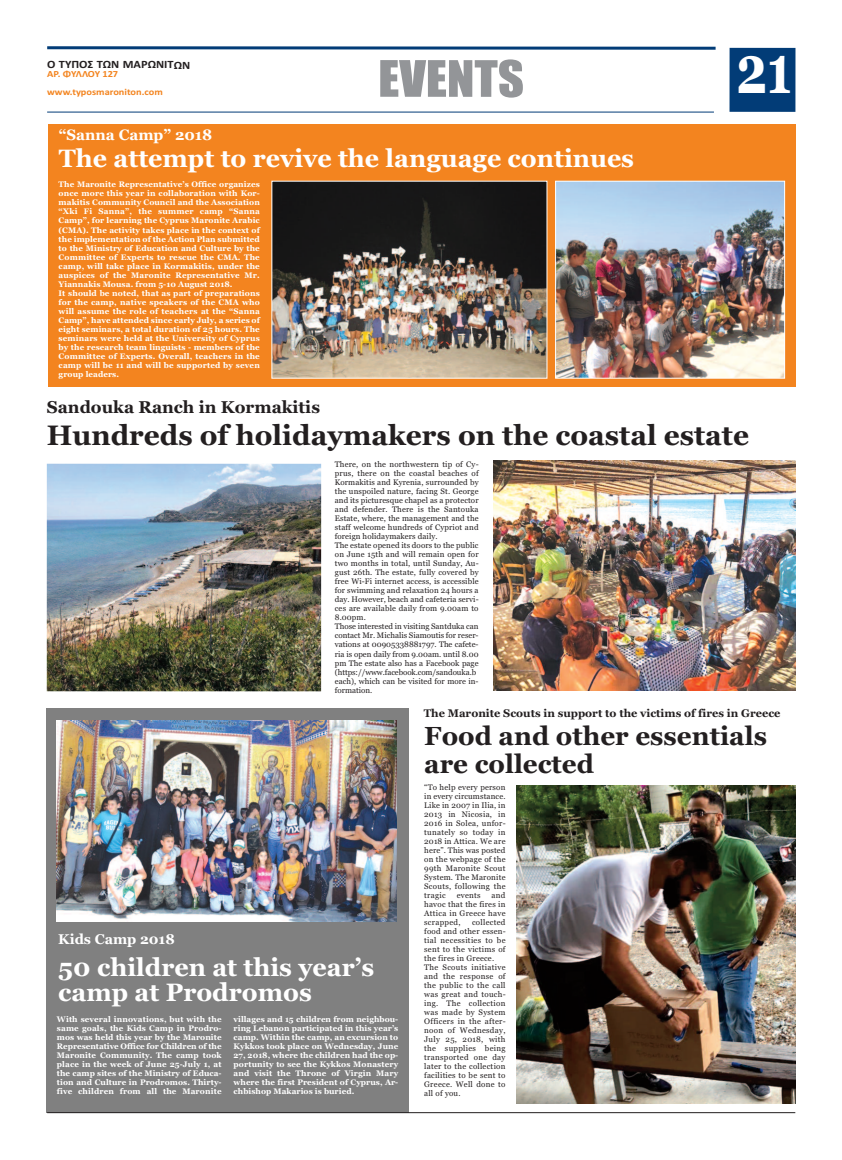
<style>
.page{position:relative;width:842px;height:1160px;background:#fff}
.page>*{position:absolute;margin:0;border:0;box-sizing:border-box;transform-origin:0 0}
.t1{font:700 68.6px "Georgia";color:#fff;scale:.72 1}
.t2{font:46.4px "Impact";color:#939598;scale:1.09 1}
.t3{font:700 28px "Georgia";color:#231f20}
.t4{font:700 26px/28px "Georgia";color:#231f20}
.t5{font:700 25px/24.1px "Georgia";color:#fff}
.t6{font:700 17px "Georgia";color:#231f20}
.t7{font:700 15px "Georgia";color:#fff}
.t8{font:700 14px "Georgia";color:#fff}
.t9{font:700 11.2px "Calibri";color:#231f20;scale:1.11 1}
.t10{font:700 11px "Georgia";color:#231f20}
.t11{font:700 9.4px/17.8px "Calibri";color:#f3841f;scale:1.11 1}
.t12{font:8px/9px "Georgia";letter-spacing:.02em;color:#231f20}
.t13{font:700 8px/9px "Georgia";letter-spacing:.01em;color:#fff;text-align:justify}
</style>
<div class="page">
<div style="left:729px;top:48px;width:66px;height:64px;background:#023c77"></div>
<svg style="left:47px;top:46px;width:669px;height:4px;background:#406c98"></svg>
<hr style="left:47px;top:112px;width:667px;height:1px;background:#023c77">
<div style="left:48px;top:124px;width:747px;height:263px;background:#f3841f"></div>
<img style="left:493px;top:460px;width:302px;height:230px">
<img style="left:47px;top:463px;width:274px;height:228px">
<div style="left:47px;top:708px;width:362px;height:404px;background:#808080"></div>
<hr style="left:47px;top:1111px;width:748px;height:1px;background:#231f20">
<img style="left:274px;top:183px;width:271px;height:193px">
<img style="left:557px;top:183px;width:226px;height:193px">
<div style="left:555px;top:181px;width:230px;height:197px;border:1px solid #fff"></div>
<img style="left:57px;top:720px;width:340px;height:201px">
<img style="left:517px;top:785px;width:278px;height:318px">
<h3 class="t9" style="left:47px;top:58px;width:130px">Ο ΤΥΠΟΣ ΤΩΝ ΜΑΡΩΝΙΤΩΝ</h3>
<p class="t11" style="left:47px;top:65px;width:106px">ΑΡ. ΦΥΛΛΟΥ 127 www.typosmaroniton.com</p>
<h2 class="t2" style="left:378px;top:54px;width:135px">EVENTS</h2>
<h1 class="t1" style="left:736px;top:29px;width:78px">21</h1>
<h3 class="t7" style="left:59px;top:126px;width:155px">“Sanna Camp” 2018</h3>
<h3 class="t5" style="left:59px;top:147px;width:577px">The attempt to revive the language continues</h3>
<p class="t13" style="left:59px;top:180px;width:203px;text-align:left">The Maronite Representative’s Office organizes once more this year in collaboration with Kor&shy;makitis Community Council and the Association “Xki Fi Sanna”, the summer camp “Sanna Camp”, for learning the Cyprus Maronite Arabic (CMA). The activity takes place in the context of the implementation of the Action Plan submitted to the Ministry of Education and Culture by the Committee of Experts to rescue the CMA. The camp, will take place in Kormakitis, under the auspices of the Maronite Representative Mr.<br>Yiannakis Mousa. from 5-10 August 2018.<br>It should be noted, that as part of preparations for the camp, native speakers of the CMA who will assume the role of teachers at the “Sanna Camp”, have attended since early July, a series of eight seminars, a total duration of 25 hours. The seminars were held at the University of Cyprus by the research team linguists - members of the Committee of Experts. Overall, teachers in the camp will be 11 and will be supported by seven group leaders.</p>
<h3 class="t6" style="left:47px;top:396px;width:275px">Sandouka Ranch in Kormakitis</h3>
<h3 class="t3" style="left:47px;top:418px;width:704px">Hundreds of holidaymakers on the coastal estate</h3>
<p class="t12" style="left:335px;top:460px;width:145px">There, on the northwestern tip of Cy&shy;prus, there on the coastal beaches of Kormakitis and Kyrenia, surrounded by the unspoiled nature, facing St. George and its picturesque chapel as a protector and defender. There is the Santouka Estate, where, the management and the staff welcome hundreds of Cypriot and foreign holidaymakers daily.<br>The estate opened its doors to the public on June 15th and will remain open for two months in total, until Sunday, Au&shy;gust 26th. The estate, fully covered by free Wi-Fi internet access, is accessible for swimming and relaxation 24 hours a day. However, beach and cafeteria servi&shy;ces are available daily from 9.00am to 8.00pm.<br>Those interested in visiting Santduka can contact Mr. Michalis Siamoutis for reser&shy;vations at 00905338881797. The cafete&shy;ria is open daily from 9.00am. until 8.00 pm The estate also has a Facebook page (https://www.facebook.com/sandouka.b each), which can be visited for more in&shy;formation.</p>
<h3 class="t4" style="left:424px;top:721px;width:344px">Food and other essentials are collected</h3>
<p class="t12" style="left:424px;top:782px;width:83px;text-align:justify">“To help every person in every circumstance.<br>Like in 2007 in Ilia, in 2013 in Nicosia, in 2016 in Solea, unfor&shy;tunately so today in 2018 in Attica. We are here”. This was posted on the webpage of the 99th Maronite Scout System. The Maronite Scouts, following the tragic</p>
<h3 class="t10" style="left:424px;top:706px;width:358px">The Maronite Scouts in support to the victims of fires in Greece</h3>
<p class="t12" style="left:424px;top:890px;width:83px;text-align:justify;text-indent:67px">and havoc that the fires in Attica in Greece have scrapped,</p>
<p class="t12" style="left:457px;top:890px;width:26px">events</p>
<p class="t12" style="left:424px;top:917px;width:83px;text-indent:48px">collected food and other essen&shy;tial necessities to be sent to the victims of the fires in Greece.<br>The Scouts initiative and the response of the public to the call was great and touch&shy;ing. The collection was made by System<br>Officers in the after&shy;noon of Wednesday,<br>July 25, 2018, with the supplies being transported one day later to the collection facilities to be sent to<br>Greece. Well done to all of you.</p>
<h3 class="t8" style="left:58px;top:931px;width:118px">Kids Camp 2018</h3>
<h3 class="t5" style="left:58px;top:955px;width:317px">50 children at this year’s camp at Prodromos</h3>
<p class="t13" style="left:57px;top:1014px;width:166px">With several innovations, but with the same goals, the Kids Camp in Prodro&shy;mos was held this year by the Maronite Representative Office for Children of the Maronite Community. The camp took place in the week of June 25-July 1, at the camp sites of the Ministry of Educa&shy;tion and Culture in Prodromos. Thirty&shy;five children from all the Maronite</p>
<p class="t13" style="left:234px;top:1014px;width:166px">villages and 15 children from neighbou&shy;ring Lebanon participated in this year’s camp. Within the camp, an excursion to Kykkos took place on Wednesday, June 27, 2018, where the children had the op&shy;portunity to see the Kykkos Monastery and visit the Throne of Virgin Mary where the first President of Cyprus, Ar&shy;chbishop Makarios is buried.</p>
</div>
